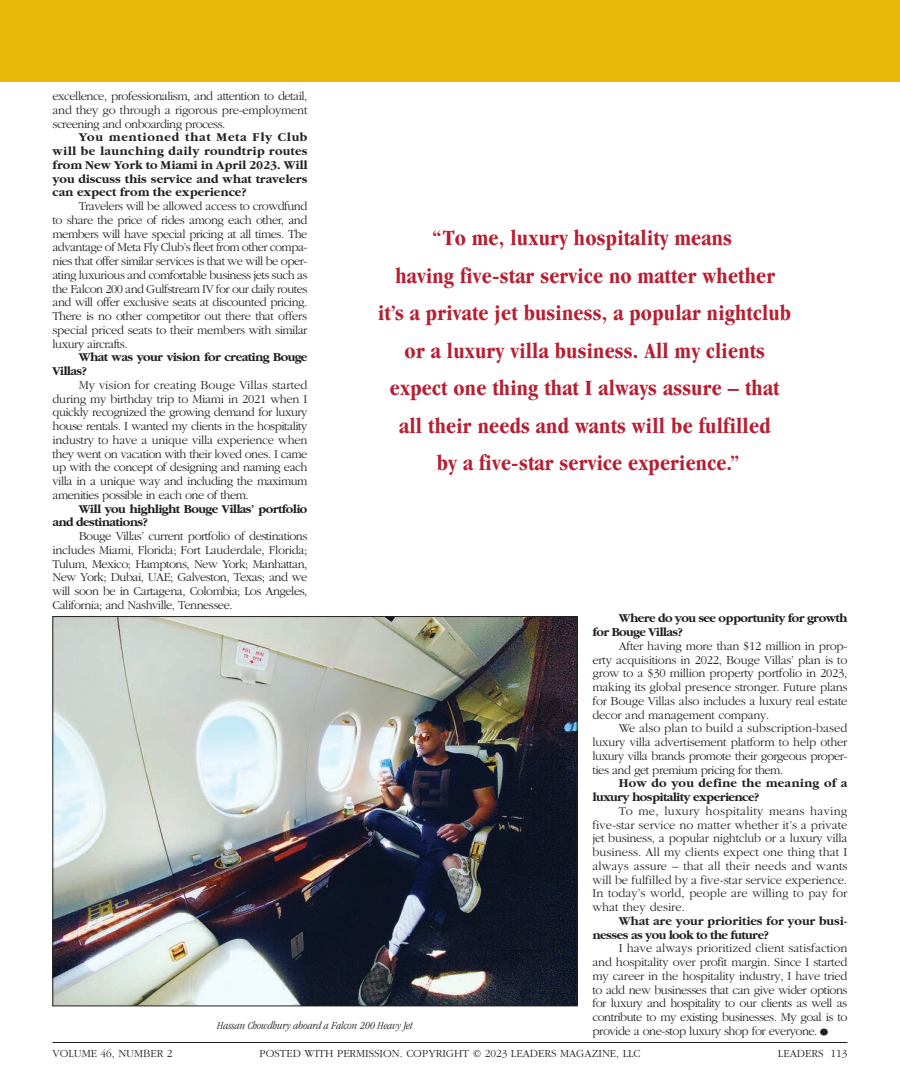
<style>
.page{position:relative;width:900px;height:1080px;background:#fff}
.page>*{position:absolute;margin:0;border:0;box-sizing:border-box;transform-origin:0 0}
.t1{font:700 condensed 22.5px/37.5px "Garamond";letter-spacing:.01em;color:#b61f32;text-align:center}
.t2{font:300 12.5px/13.8px "Garamond";letter-spacing:-.04em;color:#231f20;text-align:justify}
.t3{font:700 12.5px/13.8px "Garamond";letter-spacing:-.04em;color:#231f20}
.t4{font:700 12.5px/13.8px "Garamond";color:#231f20}
.t5{font:300 11.25px "Garamond";color:#231f20}
.t6{font:italic 300 condensed 11.25px "Garamond";color:#231f20}
.s1{font-size:22.5px}
</style>
<div class="page">
<div style="left:0;top:0;width:900px;height:81px;background:#e8b809"></div>
<img style="left:54px;top:618px;width:522px;height:386px">
<hr style="left:52px;top:1042px;width:796px;height:1px;background:#231f20">
<p class="t2" style="left:52px;top:89px;width:257px">excellence, professionalism, and attention to detail, and they go through a rigorous pre-employment screening and onboarding process.</p>
<p class="t3" style="left:52px;top:131px;width:257px;text-align:justify;text-indent:26px">You mentioned that Meta Fly Club will be launching daily roundtrip routes from New York to Miami in April 2023. Will you discuss this service and what travelers can expect from the experience?</p>
<p class="t2" style="left:52px;top:199px;width:257px;text-indent:26px">Travelers will be allowed access to crowdfund to share the price of rides among each other, and members will have special pricing at all times. The advantage of Meta Fly Club’s fleet from other compa&shy;nies that offer similar services is that we will be oper&shy;ating luxurious and comfortable business jets such as the Falcon 200 and Gulfstream IV for our daily routes and will offer exclusive seats at discounted pricing.<br>There is no other competitor out there that offers special priced seats to their members with similar luxury aircrafts.</p>
<p class="t3" style="left:52px;top:351px;width:256px;text-indent:26px">What was your vision for creating Bouge<br>Villas?</p>
<p class="t2" style="left:52px;top:378px;width:257px;text-indent:26px">My vision for creating Bouge Villas started during my birthday trip to Miami in 2021 when I quickly recognized the growing demand for luxury house rentals. I wanted my clients in the hospitality industry to have a unique villa experience when they went on vacation with their loved ones. I came up with the concept of designing and naming each villa in a unique way and including the maximum amenities possible in each one of them.</p>
<p class="t3" style="left:52px;top:502px;width:256px;text-indent:26px">Will you highlight Bouge Villas’ portfolio and destinations?</p>
<p class="t2" style="left:52px;top:529px;width:257px;text-indent:26px">Bouge Villas’ current portfolio of destinations includes Miami, Florida; Fort Lauderdale, Florida; Tulum, Mexico; Hamptons, New York; Manhattan, New York; Dubai, UAE; Galveston, Texas; and we will soon be in Cartagena, Colombia; Los Angeles, California; and Nashville, Tennessee.</p>
<p class="t1" style="left:378px;top:219px;width:415px">“To me, luxury hospitality means<br>having five-star service no matter whether<br>it’s a private jet business, a popular nightclub or a luxury villa business. All my clients expect one thing that I always assure – that all their needs and wants will be fulfilled<br>by a five-star service experience.”</p>
<p class="t6" style="left:217px;top:1019px;width:197px">Hassan Chowdhury aboard a Falcon 200 Heavy Jet</p>
<p class="t3" style="left:592px;top:612px;width:256px;text-indent:26px">Where do you see opportunity for growth for Bouge Villas?</p>
<p class="t2" style="left:592px;top:639px;width:257px;text-indent:26px">After having more than $12 million in prop&shy;erty acquisitions in 2022, Bouge Villas’ plan is to grow to a $30 million property portfolio in 2023, making its global presence stronger. Future plans for Bouge Villas also includes a luxury real estate decor and management company.</p>
<p class="t2" style="left:592px;top:722px;width:257px;text-indent:26px">We also plan to build a subscription-based luxury villa advertisement platform to help other luxury villa brands promote their gorgeous proper&shy;ties and get premium pricing for them.</p>
<p class="t3" style="left:592px;top:777px;width:256px;text-indent:26px">How do you define the meaning of a luxury hospitality experience?</p>
<p class="t2" style="left:592px;top:804px;width:257px;text-indent:26px">To me, luxury hospitality means having five-star service no matter whether it’s a private jet business, a popular nightclub or a luxury villa business. All my clients expect one thing that I always assure – that all their needs and wants will be fulfilled by a five-star service experience.<br>In today’s world, people are willing to pay for what they desire.</p>
<p class="t4" style="left:592px;top:914px;width:256px;text-indent:26px">What are your priorities for your busi&shy;nesses as you look to the future?</p>
<p class="t2" style="left:592px;top:942px;width:257px;text-indent:26px">I have always prioritized client satisfaction and hospitality over profit margin. Since I started my career in the hospitality industry, I have tried to add new businesses that can give wider options for luxury and hospitality to our clients as well as contribute to my existing businesses. My goal is to provide a one-stop luxury shop for everyone.<span class="s1">•</span></p>
<p class="t5" style="left:52px;top:1048px;width:121px">VOLUME 46, NUMBER 2</p>
<p class="t5" style="left:259px;top:1048px;width:383px">POSTED WITH PERMISSION. COPYRIGHT © 2023 LEADERS MAGAZINE, LLC</p>
<p class="t5" style="left:778px;top:1048px;width:71px">LEADERS 113</p>
</div>
